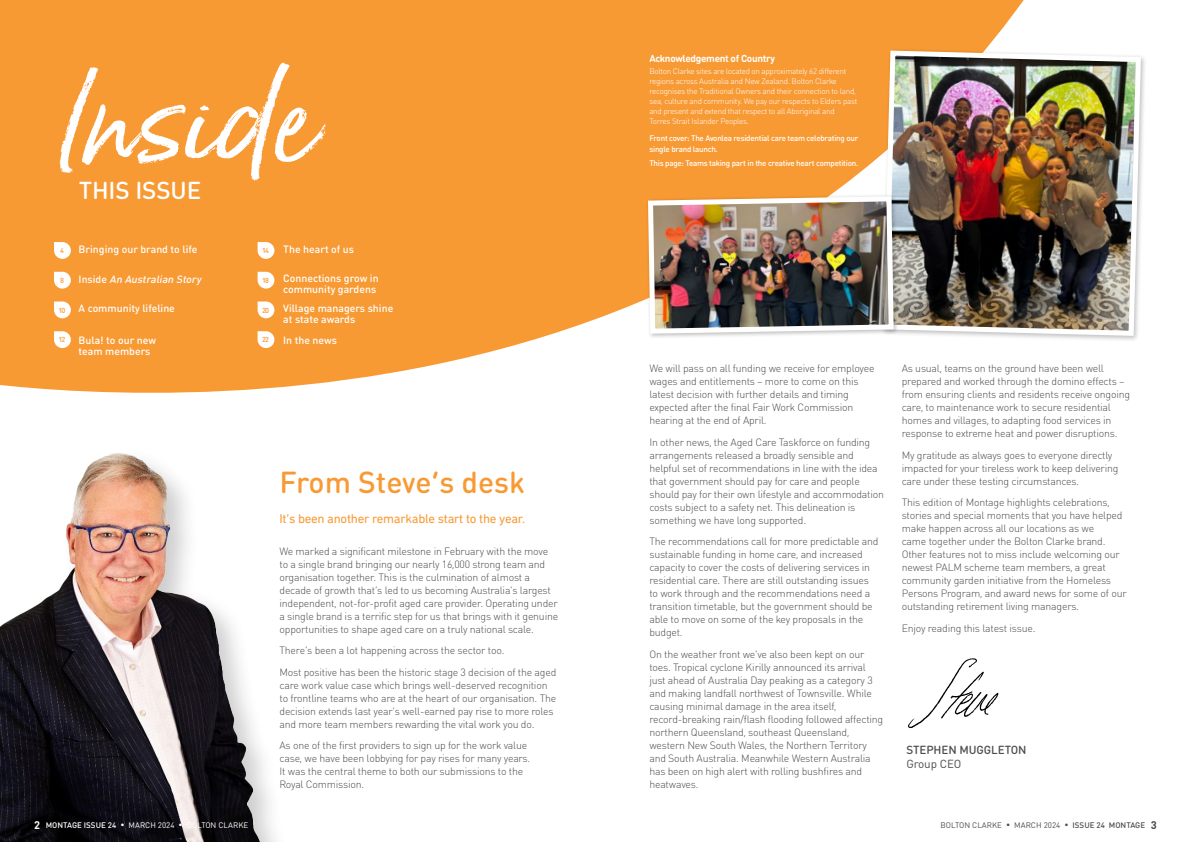
<style>
.page{position:relative;width:1191px;height:842px;background:#fff}
.page>*{position:absolute;margin:0;border:0;box-sizing:border-box;transform-origin:0 0}
.t1{font:115.1px "Born Ready Slanted";letter-spacing:-.01em;color:#fff}
.t2{font:500 30px "DIN Round OT";color:#f89a34}
.t3{font:500 24.2px "DIN Round OT";letter-spacing:-.005em;color:#fff}
.t4{font:13px "DIN Next Rounded LT Pro";letter-spacing:-.02em;color:#f89a34}
.t5{font:500 11.6px "DIN Round OT";letter-spacing:-.005em;color:#4d4d4f}
.t6{font:11.6px "DIN Round OT";letter-spacing:-.01em;color:#4d4d4f}
.t7{font:300 10.5px/13px "DIN Round OT";letter-spacing:-.02em;color:#4d4d4f}
.t8{font:500 10.5px/11px "DIN Round OT";color:#fff}
.t9{font:italic 500 10.5px "DIN Round OT";color:#fff}
.t10{font:700 10px "DIN Round OT";letter-spacing:-.03em;color:#fff}
.t11{font:300 8px/10px "DIN Round OT";letter-spacing:-.03em;color:#fff}
.t12{font:500 8px/11px "DIN Round OT";letter-spacing:-.03em;color:#fff}
.t13{font:8px "DIN Round OT";color:#fff}
.t14{font:8px "DIN Round OT";color:#4d4d4f}
.t15{font:500 7.3px "DIN Round OT";letter-spacing:-.1em;color:#f89a34}
.s1{font-style:normal}
.s2{font-weight:700;font-size:11px}
.s3{font-weight:500}
</style>
<div class="page">
<svg style="left:0;top:0;width:1024px;height:393px;background:#f8a54b"></svg>
<div style="left:880px;top:48px;width:267px;height:294px;background:#000;opacity:.25"></div>
<img style="left:880px;top:48px;width:263px;height:290px">
<div style="left:645px;top:193px;width:254px;height:146px;background:#000;opacity:.25"></div>
<img style="left:645px;top:194px;width:251px;height:142px">
<svg style="left:908px;top:658px;width:90px;height:70px"></svg>
<img style="left:0;top:453px;width:272px;height:389px">
<svg style="left:258px;top:242px;width:16px;height:17px"></svg>
<svg style="left:54px;top:242px;width:17px;height:17px"></svg>
<svg style="left:258px;top:272px;width:16px;height:17px"></svg>
<svg style="left:54px;top:272px;width:17px;height:17px"></svg>
<svg style="left:258px;top:301px;width:16px;height:17px"></svg>
<svg style="left:54px;top:301px;width:17px;height:17px"></svg>
<svg style="left:258px;top:331px;width:16px;height:17px"></svg>
<svg style="left:54px;top:331px;width:17px;height:17px"></svg>
<h1 class="t1" style="left:54px;top:50px;width:264px">Inside</h1>
<h3 class="t3" style="left:79px;top:175px;width:124px">THIS ISSUE</h3>
<p class="t8" style="left:79px;top:243px;width:120px">Bringing our brand to life</p>
<p class="t9" style="left:79px;top:272px;width:126px"><span class="s1">I n s i d e</span> An Australian Story</p>
<p class="t8" style="left:79px;top:303px;width:98px">A community lifeline</p>
<p class="t8" style="left:79px;top:335px;width:79px">Bula! to our new team members</p>
<p class="t15" style="left:60px;top:246px;width:5px">4</p>
<p class="t15" style="left:262px;top:246px;width:9px">14</p>
<p class="t15" style="left:60px;top:276px;width:5px">8</p>
<p class="t15" style="left:262px;top:276px;width:9px">18</p>
<p class="t15" style="left:58px;top:305px;width:9px">10</p>
<p class="t15" style="left:262px;top:305px;width:9px">20</p>
<p class="t15" style="left:58px;top:335px;width:9px">12</p>
<p class="t15" style="left:262px;top:335px;width:9px">22</p>
<p class="t8" style="left:283px;top:243px;width:72px">The heart of us</p>
<p class="t8" style="left:283px;top:273px;width:97px">Connections grow in community gardens</p>
<p class="t8" style="left:283px;top:303px;width:112px">Village managers shine at state awards</p>
<p class="t8" style="left:283px;top:335px;width:55px">In the news</p>
<h2 class="t2" style="left:279px;top:463px;width:247px">From Steve’s desk</h2>
<p class="t4" style="left:279px;top:511px;width:247px">It’s been another remarkable start to the year.</p>
<p class="t7" style="left:279px;top:544px;width:280px">We marked a significant milestone in February with the move to a single brand bringing our nearly 16,000 strong team and organisation together. This is the culmination of almost a decade of growth that’s led to us becoming Australia’s largest independent, not-for-profit aged care provider. Operating under a single brand is a terrific step for us that brings with it genuine opportunities to shape aged care on a truly national scale.</p>
<p class="t7" style="left:279px;top:639px;width:278px;line-height:21.5px">There’s been a lot happening across the sector too.<br>Most positive has been the historic stage 3 decision of the aged</p>
<p class="t7" style="left:279px;top:678px;width:278px">care work value case which brings well-deserved recognition to frontline teams who are at the heart of our organisation. The decision extends last year’s well-earned pay rise to more roles and more team members rewarding the vital work you do.</p>
<p class="t7" style="left:279px;top:739px;width:252px">As one of the first providers to sign up for the work value case, we have been lobbying for pay rises for many years.<br>It was the central theme to both our submissions to the Royal Commission.</p>
<p class="t10" style="left:649px;top:51px;width:127px">Acknowledgement of Country</p>
<p class="t11" style="left:649px;top:66px;width:209px">Bolton Clarke sites are located on approximately 62 different regions across Australia and New Zealand. Bolton Clarke recognises the Traditional Owners and their connection to land, sea, culture and community. We pay our respects to Elders past and present and extend that respect to all Aboriginal and Torres Strait Islander Peoples.</p>
<p class="t12" style="left:649px;top:132px;width:210px">Front cover: The Avonlea residential care team celebrating our single brand launch.</p>
<p class="t12" style="left:649px;top:157px;width:210px">This page: Teams taking part in the creative heart competition.</p>
<p class="t7" style="left:649px;top:362px;width:227px">We will pass on all funding we receive for employee wages and entitlements – more to come on this latest decision with further details and timing expected after the final Fair Work Commission hearing at the end of April.</p>
<p class="t7" style="left:649px;top:435px;width:236px">In other news, the Aged Care Taskforce on funding arrangements released a broadly sensible and helpful set of recommendations in line with the idea that government should pay for care and people should pay for their own lifestyle and accommodation costs subject to a safety net. This delineation is something we have long supported.</p>
<p class="t7" style="left:649px;top:535px;width:231px">The recommendations call for more predictable and sustainable funding in home care, and increased capacity to cover the costs of delivering services in residential care. There are still outstanding issues to work through and the recommendations need a transition timetable, but the government should be able to move on some of the key proposals in the budget.</p>
<p class="t7" style="left:649px;top:647px;width:235px">On the weather front we’ve also been kept on our toes. Tropical cyclone Kirilly announced its arrival just ahead of Australia Day peaking as a category 3 and making landfall northwest of Townsville. While causing minimal damage in the area itself, record-breaking rain/flash flooding followed affecting northern Queensland, southeast Queensland, western New South Wales, the Northern Territory and South Australia. Meanwhile Western Australia has been on high alert with rolling bushfires and heatwaves.</p>
<p class="t7" style="left:901px;top:362px;width:230px">As usual, teams on the ground have been well prepared and worked through the domino effects – from ensuring clients and residents receive ongoing care, to maintenance work to secure residential homes and villages, to adapting food services in response to extreme heat and power disruptions.</p>
<p class="t7" style="left:901px;top:448px;width:218px">My gratitude as always goes to everyone directly impacted for your tireless work to keep delivering care under these testing circumstances.</p>
<p class="t7" style="left:901px;top:496px;width:226px">This edition of Montage highlights celebrations, stories and special moments that you have helped make happen across all our locations as we<br>came together under the Bolton Clarke brand.<br>Other features not to miss include welcoming our newest PALM scheme team members, a great community garden initiative from the Homeless Persons Program, and award news for some of our outstanding retirement living managers.</p>
<p class="t7" style="left:901px;top:621px;width:135px">Enjoy reading this latest issue.</p>
<p class="t5" style="left:906px;top:742px;width:122px">STEPHEN MUGGLETON</p>
<p class="t6" style="left:906px;top:756px;width:57px">Group CEO</p>
<p class="t13" style="left:34px;top:820px;width:216px"><span class="s2">2</span> <span class="s3">MONTAGE ISSUE 24</span> • MARCH 2024 • BOLTON CLARKE</p>
<p class="t14" style="left:940px;top:820px;width:218px">BOLTON CLARKE • MARCH 2024 • <span class="s3">ISSUE 24 MONTAGE</span> <span class="s2">3</span></p>
</div>
